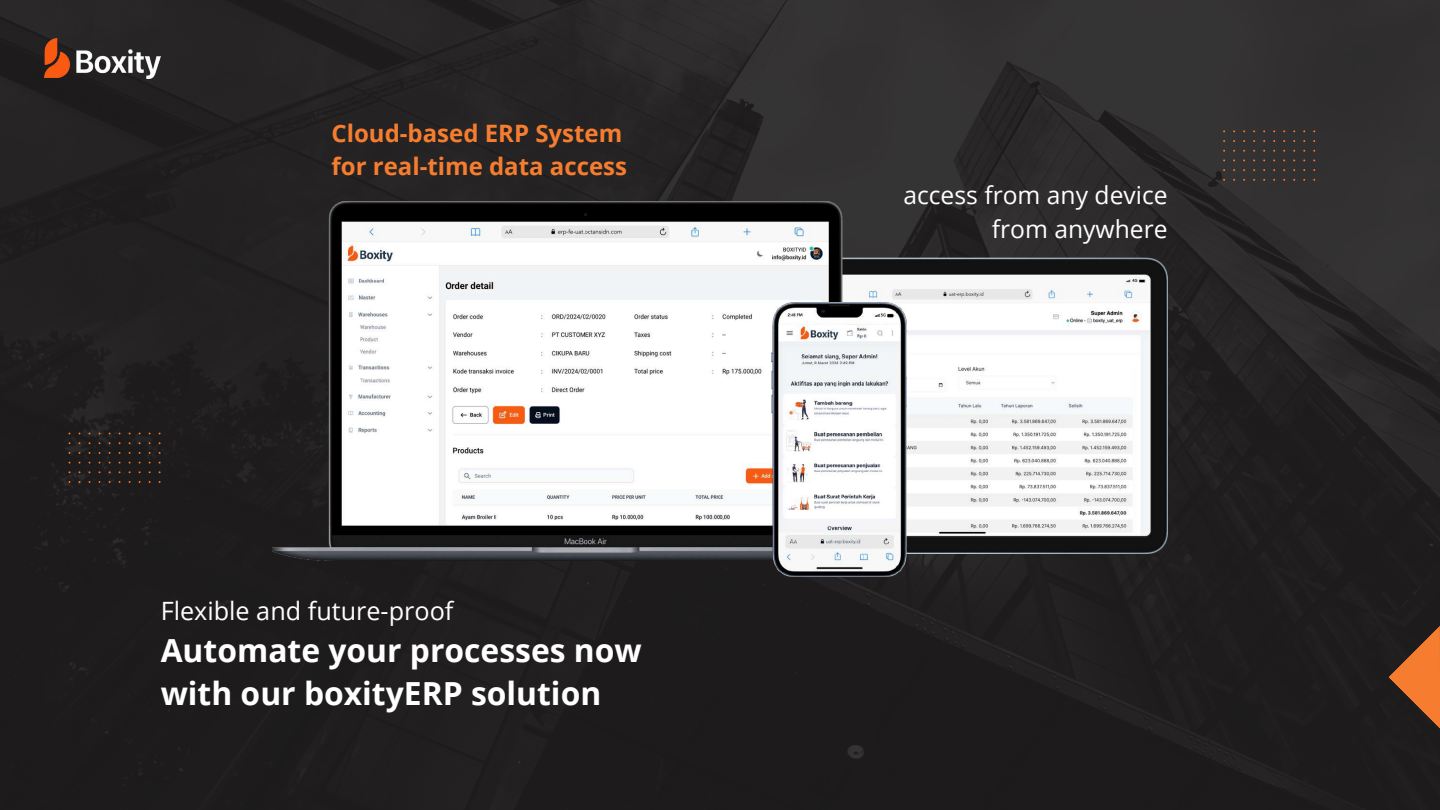
<style>
.page{position:relative;width:1440px;height:810px;background:#fff}
.page>*{position:absolute;margin:0;border:0;box-sizing:border-box;transform-origin:0 0}
.t1{font:700 31.8px/43.8px "Open Sans";color:#fff}
.t2{font:25.2px "Open Sans";color:#fff}
.t3{font:24.6px/34.3px "Open Sans";color:#fff;text-align:right}
.t4{font:700 24px/33px "Open Sans";color:#f67d30}
</style>
<div class="page">
<img style="left:0;top:0;width:1440px;height:810px">
<svg style="left:1388px;top:625px;width:52px;height:104px;background:#874b25"></svg>
<svg style="left:1223px;top:130px;width:92px;height:51px;background:#393330"></svg>
<svg style="left:69px;top:433px;width:92px;height:50px;background:#26201d"></svg>
<img style="left:44px;top:39px;width:117px;height:40px">
<img style="left:898px;top:257px;width:270px;height:296px">
<img style="left:272px;top:201px;width:626px;height:360px">
<img style="left:772px;top:302px;width:135px;height:275px">
<p class="t4" style="left:332px;top:116px;width:297px">Cloud-based ERP System for real-time data access</p>
<p class="t2" style="left:161px;top:593px;width:294px">Flexible and future-proof</p>
<p class="t1" style="left:161px;top:627px;width:483px">Automate your processes now with our boxityERP solution</p>
<p class="t3" style="left:903px;top:177px;width:266px">access from any device from anywhere</p>
</div>
